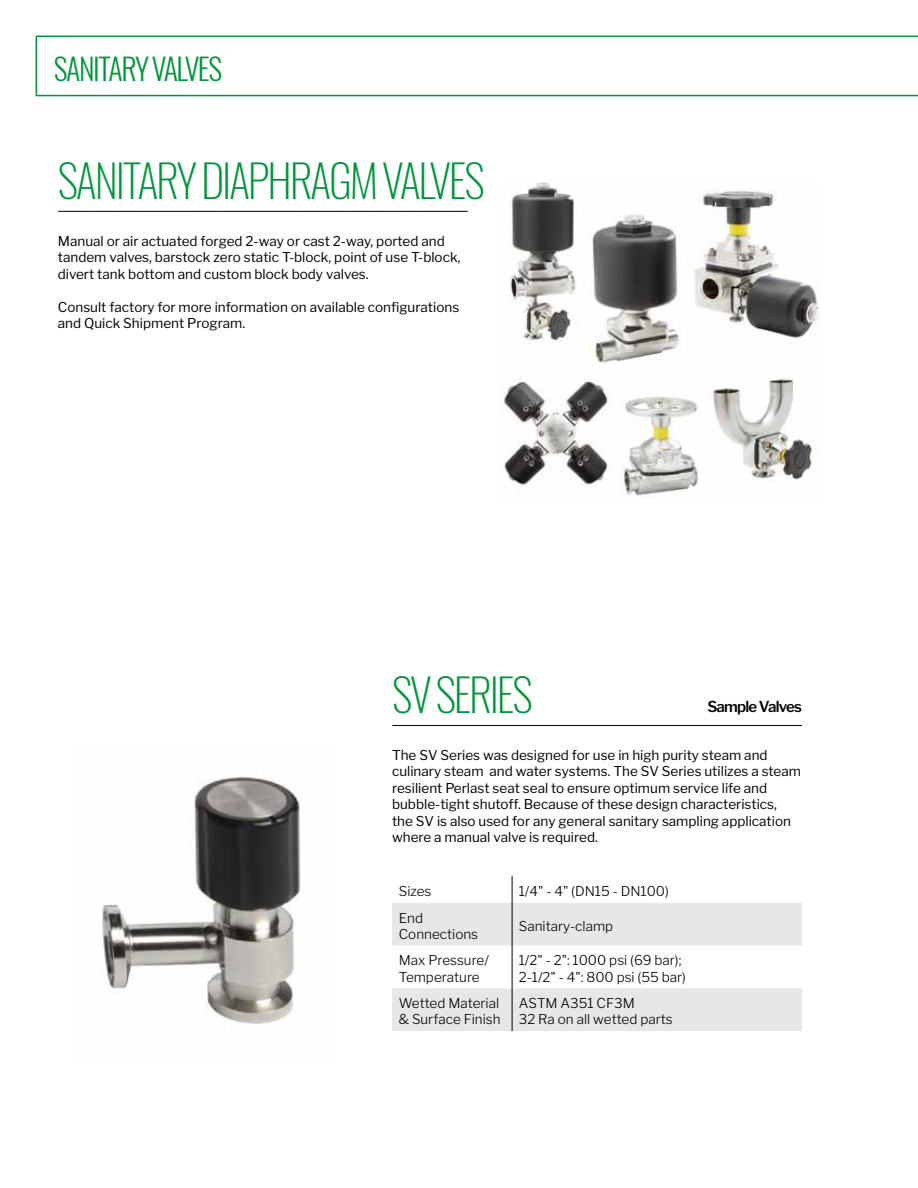
<style>
.page{position:relative;width:918px;height:1188px;background:#fff}
.page>*{position:absolute;margin:0;border:0;box-sizing:border-box;transform-origin:0 0}
.t1{font:200 45px "Oswald";letter-spacing:-.05em;color:#00953b}
.t2{font:300 30px "Oswald";letter-spacing:-.05em;color:#00953b}
.t3{font:600 15px "Libre Franklin";letter-spacing:-.05em;color:#000}
.t4{font:13.5px/16.5px "Libre Franklin";color:#000}
.t5{font:300 13.5px/16.2px "Libre Franklin";color:#000}
</style>
<div class="page">
<hr style="left:392px;top:725px;width:410px;height:1px;background:#000">
<svg style="left:392px;top:903px;width:410px;height:128px;fill:#e6e7e8"></svg>
<svg style="left:512px;top:876px;width:1px;height:27px"></svg>
<hr style="left:512px;top:903px;width:1px;height:43px;background:#000">
<hr style="left:512px;top:946px;width:1px;height:42px;background:#000">
<hr style="left:512px;top:988px;width:1px;height:43px;background:#000">
<img style="left:102px;top:776px;width:199px;height:248px">
<svg style="left:35px;top:35px;width:883px;height:62px"></svg>
<hr style="left:58px;top:211px;width:410px;height:1px;background:#000">
<img style="left:500px;top:182px;width:320px;height:317px">
<h2 class="t2" style="left:54px;top:53px;width:170px">SANITARY VALVES</h2>
<h1 class="t1" style="left:58px;top:157px;width:428px">SANITARY DIAPHRAGM VALVES</h1>
<p class="t4" style="left:58px;top:232px;width:404px">Manual or air actuated forged 2-way or cast 2-way, ported and tandem valves, barstock zero static T-block, point of use T-block, divert tank bottom and custom block body valves.</p>
<p class="t4" style="left:58px;top:298px;width:403px">Consult factory for more information on available con昀椀gurations and Quick Shipment Program.</p>
<h1 class="t1" style="left:392px;top:671px;width:142px">SV SERIES</h1>
<p class="t4" style="left:392px;top:747px;width:411px">The SV Series was designed for use in high purity steam and culinary steam and water systems. The SV Series utilizes a steam resilient Perlast seat seal to ensure optimum service life and bubble-tight shutoff. Because of these design characteristics, the SV is also used for any general sanitary sampling application where a manual valve is required.</p>
<p class="t3" style="left:707px;top:701px;width:96px">Sample Valves</p>
<p class="t5" style="left:399px;top:883px;width:34px">Sizes</p>
<p class="t5" style="left:519px;top:883px;width:152px">1/4" - 4" (DN15 - DN100)</p>
<p class="t5" style="left:399px;top:910px;width:81px">End<br>Connections</p>
<p class="t5" style="left:519px;top:918px;width:96px">Sanitary-clamp</p>
<p class="t5" style="left:399px;top:953px;width:92px">Max Pressure/<br>Temperature</p>
<p class="t5" style="left:519px;top:953px;width:169px">1/2" - 2": 1000 psi (69 bar);<br>2-1/2" - 4": 800 psi (55 bar)</p>
<p class="t5" style="left:399px;top:995px;width:103px">Wetted Material &amp; Surface Finish</p>
<p class="t5" style="left:519px;top:995px;width:155px">ASTM A351 CF3M<br>32 Ra on all wetted parts</p>
</div>
